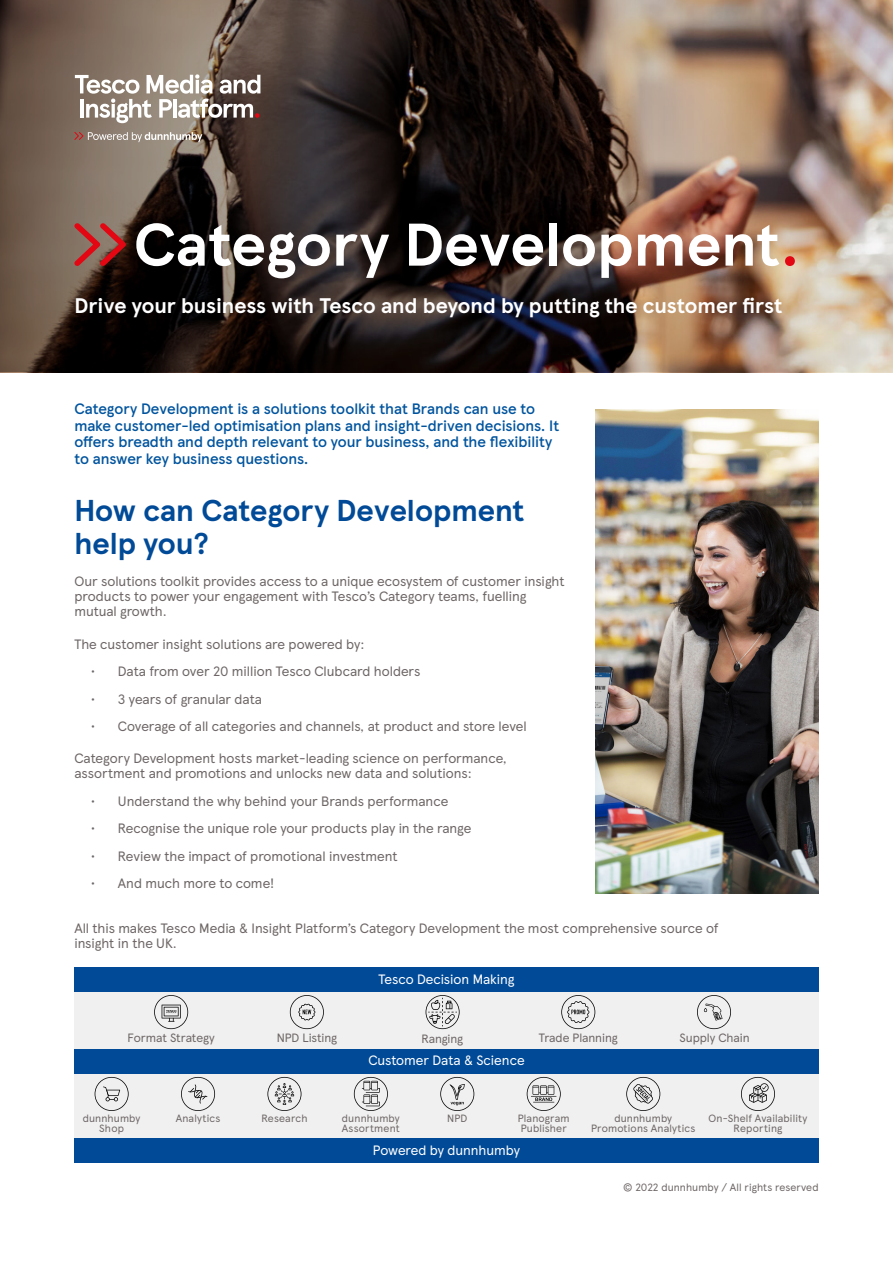
<style>
.page{position:relative;width:893px;height:1263px;background:#fff}
.page>*{position:absolute;margin:0;border:0;box-sizing:border-box;transform-origin:0 0}
.t1{font:700 60px "TESCO Modern";color:#fff}
.t2{font:700 30px/33px "TESCO Modern";color:#004a97}
.t3{font:700 21px "TESCO Modern";color:#fff}
.t4{font:500 15px/16.5px "TESCO Modern";color:#00549e}
.t5{font:13.5px/15px "TESCO Modern";color:#6e6666}
.t6{font:13.5px "TESCO Modern";color:#fff}
.t7{font:12px "TESCO Modern";letter-spacing:-.005em;color:#6e6666}
.t8{font:10.5px/10.5px "TESCO Modern";letter-spacing:.015em;color:#6e6666;text-align:center}
.s1{font-size:58.5px;color:#e30613}
</style>
<div class="page">
<div style="left:74px;top:992px;width:745px;height:159px;background:#f0f0f0"></div>
<img style="left:0;top:0;width:893px;height:372px">
<svg style="left:75px;top:74px;width:185px;height:49px"></svg>
<svg style="left:74px;top:132px;width:128px;height:10px"></svg>
<svg style="left:74px;top:223px;width:52px;height:43px;background:#974a44"></svg>
<img style="left:595px;top:409px;width:224px;height:484px">
<div style="left:74px;top:967px;width:745px;height:25px;background:#004a97"></div>
<div style="left:74px;top:1138px;width:745px;height:25px;background:#004a97"></div>
<div style="left:74px;top:1049px;width:745px;height:24px;background:#004a97"></div>
<svg style="left:154px;top:995px;width:34px;height:34px"></svg>
<svg style="left:290px;top:995px;width:34px;height:34px"></svg>
<svg style="left:426px;top:995px;width:34px;height:34px"></svg>
<svg style="left:561px;top:995px;width:34px;height:34px"></svg>
<svg style="left:697px;top:995px;width:34px;height:34px"></svg>
<svg style="left:741px;top:1077px;width:34px;height:34px"></svg>
<svg style="left:181px;top:1077px;width:34px;height:34px"></svg>
<svg style="left:267px;top:1077px;width:34px;height:34px"></svg>
<svg style="left:440px;top:1077px;width:34px;height:34px"></svg>
<svg style="left:527px;top:1077px;width:34px;height:34px"></svg>
<svg style="left:626px;top:1077px;width:34px;height:34px"></svg>
<svg style="left:95px;top:1077px;width:34px;height:34px"></svg>
<svg style="left:354px;top:1077px;width:34px;height:34px"></svg>
<h1 class="t1" style="left:134px;top:199px;width:667px">Category Development<span class="s1">.</span></h1>
<h3 class="t3" style="left:74px;top:289px;width:710px">Drive your business with Tesco and beyond by putting the customer first</h3>
<p class="t4" style="left:74px;top:400px;width:486px">Category Development is a solutions toolkit that Brands can use to make customer-led optimisation plans and insight-driven decisions. It offers breadth and depth relevant to your business, and the flexibility to answer key business questions.</p>
<h2 class="t2" style="left:74px;top:493px;width:452px">How can Category Development help you?</h2>
<p class="t5" style="left:74px;top:573px;width:492px">Our solutions toolkit provides access to a unique ecosystem of customer insight products to power your engagement with Tesco’s Category teams, fuelling mutual growth.</p>
<p class="t5" style="left:74px;top:635px;width:291px">The customer insight solutions are powered by:</p>
<p class="t5" style="left:91px;top:663px;width:331px">• Data from over 20 million Tesco Clubcard holders</p>
<p class="t5" style="left:91px;top:690px;width:173px">• 3 years of granular data</p>
<p class="t5" style="left:91px;top:718px;width:437px">• Coverage of all categories and channels, at product and store level</p>
<p class="t5" style="left:74px;top:750px;width:434px">Category Development hosts market-leading science on performance, assortment and promotions and unlocks new data and solutions:</p>
<p class="t5" style="left:91px;top:792px;width:359px">• Understand the why behind your Brands performance</p>
<p class="t5" style="left:91px;top:820px;width:382px">• Recognise the unique role your products play in the range</p>
<p class="t5" style="left:91px;top:847px;width:308px">• Review the impact of promotional investment</p>
<p class="t5" style="left:91px;top:875px;width:185px">• And much more to come!</p>
<p class="t5" style="left:74px;top:919px;width:646px">All this makes Tesco Media &amp; Insight Platform’s Category Development the most comprehensive source of insight in the UK.</p>
<p class="t6" style="left:379px;top:969px;width:137px">Tesco Decision Making</p>
<p class="t7" style="left:128px;top:1029px;width:89px">Format Strategy</p>
<p class="t7" style="left:277px;top:1029px;width:62px">NPD Listing</p>
<p class="t7" style="left:421px;top:1029px;width:43px">Ranging</p>
<p class="t7" style="left:539px;top:1029px;width:80px">Trade Planning</p>
<p class="t7" style="left:679px;top:1029px;width:72px">Supply Chain</p>
<p class="t8" style="left:83px;top:1112px;width:59px">dunnhumby</p>
<p class="t8" style="left:176px;top:1112px;width:46px">Analytics</p>
<p class="t8" style="left:261px;top:1112px;width:48px">Research</p>
<p class="t8" style="left:99px;top:1122px;width:26px">Shop</p>
<p class="t6" style="left:368px;top:1050px;width:158px">Customer Data &amp; Science</p>
<p class="t8" style="left:342px;top:1112px;width:59px">dunnhumby</p>
<p class="t8" style="left:447px;top:1112px;width:22px">NPD</p>
<p class="t8" style="left:342px;top:1122px;width:60px">Assortment</p>
<p class="t8" style="left:518px;top:1112px;width:53px;text-align:left">Planogram<br>Publisher</p>
<p class="t6" style="left:373px;top:1140px;width:148px">Powered by dunnhumby</p>
<p class="t8" style="left:591px;top:1112px;width:106px">dunnhumby<br>Promotions Analytics</p>
<p class="t8" style="left:709px;top:1112px;width:100px">On-Shelf Availability<br>Reporting</p>
<p class="t8" style="left:623px;top:1181px;width:197px">© 2022 dunnhumby / All rights reserved</p>
</div>
